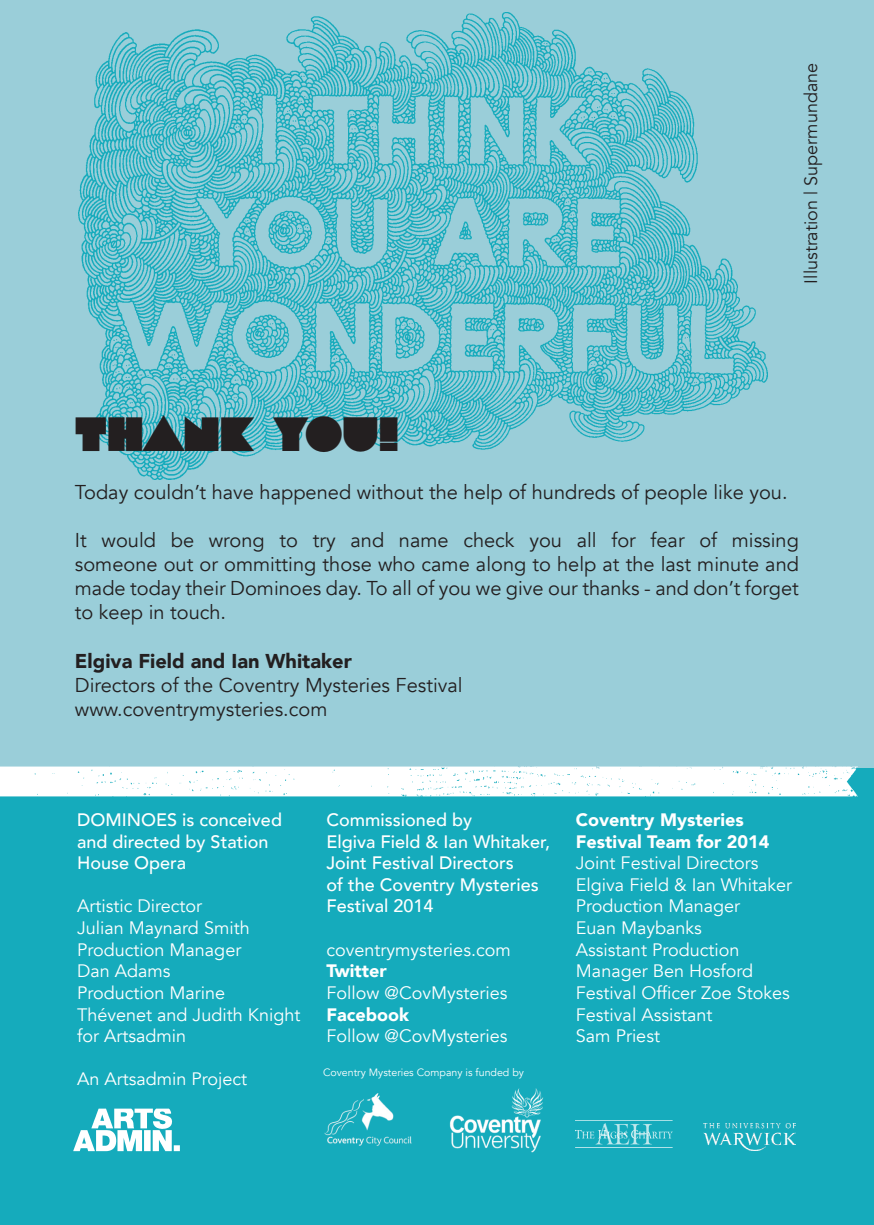
<style>
.page{position:relative;width:874px;height:1225px;background:#fff}
.page>*{position:absolute;margin:0;border:0;box-sizing:border-box;transform-origin:0 0}
.t1{font:48px "Lot";color:#231f20}
.t2{font:20px/24px "Avenir";color:#231f20;text-align:justify}
.t3{font:900 20px "Avenir";color:#231f20}
.t4{font:18px/21.6px "Avenir";color:#fff}
.t5{font:500 18px/21.6px "Avenir";color:#fff}
.t6{font:900 18px/21.6px "Avenir";color:#fff}
.t7{font:18px "Avenir";color:#231f20}
.t8{font:10.6px "Avenir";color:#fff}
</style>
<div class="page">
<div style="left:0;top:0;width:873px;height:1225px;background:#9aced9"></div>
<div style="left:0;top:768px;width:873px;height:457px;background:#15abbc"></div>
<img style="left:324px;top:1093px;width:88px;height:53px">
<img style="left:449px;top:1088px;width:95px;height:65px">
<img style="left:575px;top:1120px;width:97px;height:25px">
<img style="left:703px;top:1123px;width:92px;height:27px">
<img style="left:79px;top:12px;width:688px;height:468px">
<img style="left:153px;top:1108px;width:19px;height:21px">
<img style="left:0;top:766px;width:858px;height:31px">
<p class="t7" style="left:799px;top:283px;width:222px;rotate:-90deg">Illustration | Supermundane</p>
<p class="t1" style="left:75px;top:415px;width:325px">THANK YOU!</p>
<p class="t2" style="left:75px;top:481px;width:714px">Today couldn’t have happened without the help of hundreds of people like you.</p>
<p class="t2" style="left:75px;top:529px;width:725px">It would be wrong to try and name check you all for fear of missing someone out or ommitting those who came along to help at the last minute and made today their Dominoes day. To all of you we give our thanks - and don’t forget to keep in touch.</p>
<p class="t3" style="left:75px;top:643px;width:278px">Elgiva Field and Ian Whitaker</p>
<p class="t2" style="left:75px;top:673px;width:389px">Directors of the Coventry Mysteries Festival</p>
<p class="t2" style="left:75px;top:697px;width:254px">www.coventrymysteries.com</p>
<p class="t5" style="left:77px;top:808px;width:206px">DOMINOES is conceived and directed by Station<br>House Opera</p>
<p class="t4" style="left:77px;top:895px;width:225px">Artistic Director<br>Julian Maynard Smith<br>Production Manager<br>Dan Adams<br>Production Marine<br>Thévenet and Judith Knight for Artsadmin</p>
<p class="t4" style="left:77px;top:1068px;width:171px">An Artsadmin Project</p>
<p class="t5" style="left:326px;top:808px;width:225px">Commissioned by<br>Elgiva Field &amp; Ian Whitaker,</p>
<p class="t5" style="left:326px;top:851px;width:214px">Joint Festival Directors<br>of the Coventry Mysteries<br>Festival 2014</p>
<p class="t4" style="left:326px;top:939px;width:185px">coventrymysteries.com</p>
<p class="t6" style="left:326px;top:959px;width:62px">Twitter</p>
<p class="t4" style="left:326px;top:982px;width:182px">Follow @CovMysteries</p>
<p class="t6" style="left:326px;top:1003px;width:84px">Facebook</p>
<p class="t4" style="left:326px;top:1025px;width:182px">Follow @CovMysteries</p>
<p class="t8" style="left:323px;top:1066px;width:202px">Coventry Mysteries Company is funded by</p>
<p class="t6" style="left:575px;top:808px;width:195px">Coventry Mysteries<br>Festival Team for 2014</p>
<p class="t4" style="left:575px;top:852px;width:218px">Joint Festival Directors<br>Elgiva Field &amp; Ian Whitaker</p>
<p class="t4" style="left:575px;top:895px;width:166px">Production Manager<br>Euan Maybanks</p>
<p class="t4" style="left:575px;top:939px;width:179px">Assistant Production<br>Manager Ben Hosford</p>
<p class="t4" style="left:575px;top:982px;width:215px">Festival Officer Zoe Stokes</p>
<p class="t4" style="left:575px;top:1003px;width:138px">Festival Assistant<br>Sam Priest</p>
</div>
